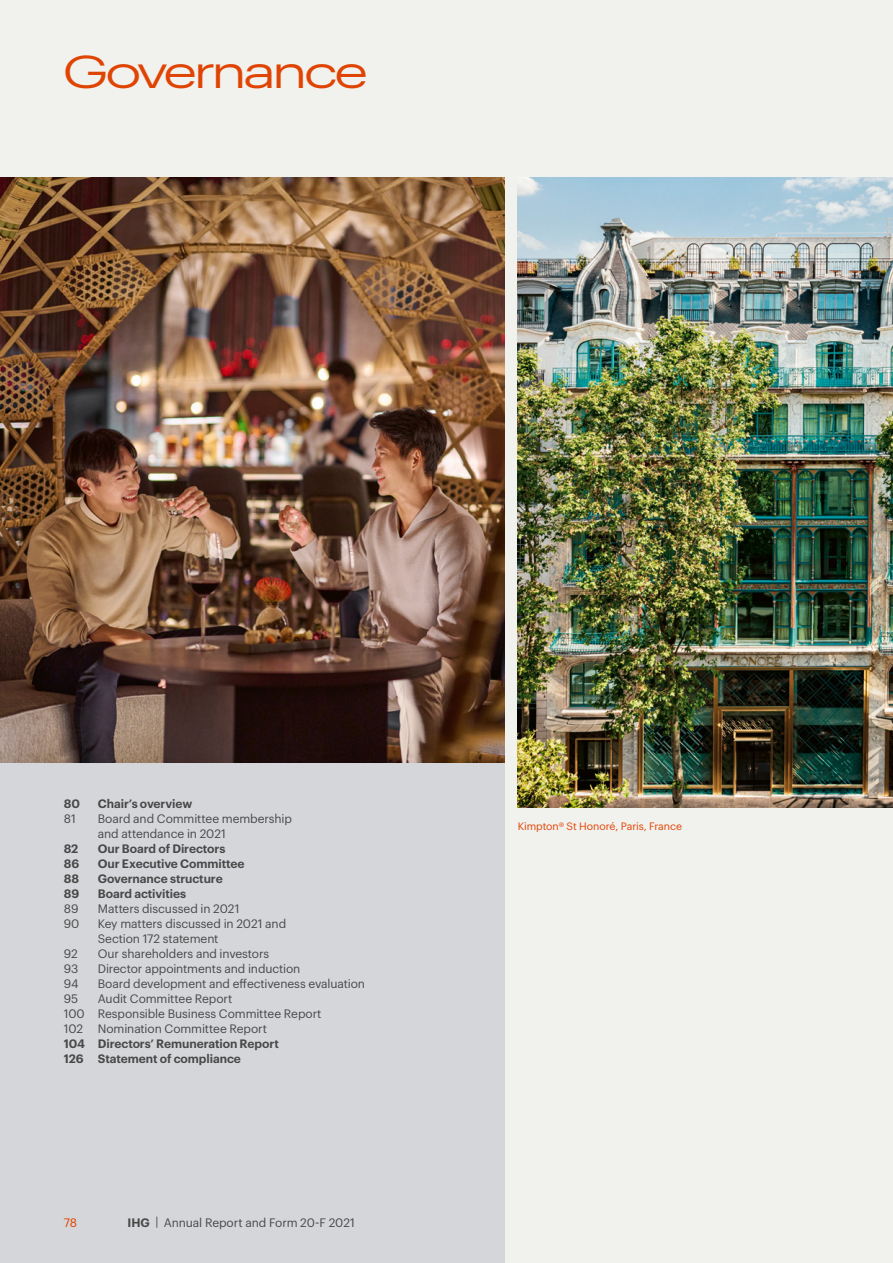
<style>
.page{position:relative;width:893px;height:1263px;background:#f1f1ee}
.page>*{position:absolute;margin:0;border:0;box-sizing:border-box;transform-origin:0 0}
.t1{font:45px "Graphik Wide";letter-spacing:-.035em;color:#e04403}
.t2{font:12px/15px "Graphik";letter-spacing:-.01em;color:#474847}
.t3{font:600 12px/15px "Graphik";letter-spacing:-.005em;color:#474847}
.t4{font:12px "Graphik";color:#e04403}
.t5{font:10.5px "Graphik";letter-spacing:-.005em;color:#e04403}
.s1{font-weight:600}
</style>
<div class="page">
<div style="left:0;top:763px;width:505px;height:500px;background:#d4d6da"></div>
<img style="left:0;top:178px;width:505px;height:585px">
<img style="left:518px;top:178px;width:375px;height:630px">
<h1 class="t1" style="left:64px;top:36px;width:305px">Governance</h1>
<p class="t3" style="left:64px;top:795px;width:18px">80</p>
<p class="t3" style="left:98px;top:795px;width:96px">Chair’s overview</p>
<p class="t2" style="left:64px;top:810px;width:14px">81</p>
<p class="t2" style="left:98px;top:810px;width:196px">Board and Committee membership and attendance in 2021</p>
<p class="t3" style="left:64px;top:840px;width:16px">82</p>
<p class="t3" style="left:98px;top:840px;width:129px">Our Board of Directors</p>
<p class="t3" style="left:64px;top:855px;width:17px">86</p>
<p class="t3" style="left:98px;top:855px;width:148px">Our Executive Committee</p>
<p class="t3" style="left:64px;top:870px;width:17px">88</p>
<p class="t3" style="left:98px;top:870px;width:126px">Governance structure</p>
<p class="t3" style="left:64px;top:885px;width:17px">89</p>
<p class="t3" style="left:98px;top:885px;width:90px">Board activities</p>
<p class="t2" style="left:64px;top:900px;width:16px">89</p>
<p class="t2" style="left:98px;top:900px;width:143px">Matters discussed in 2021</p>
<p class="t2" style="left:64px;top:915px;width:17px">90</p>
<p class="t2" style="left:98px;top:915px;width:190px">Key matters discussed in 2021 and<br>Section 172 statement</p>
<p class="t2" style="left:64px;top:945px;width:16px">92</p>
<p class="t2" style="left:98px;top:945px;width:173px">Our shareholders and investors</p>
<p class="t2" style="left:64px;top:960px;width:16px">93</p>
<p class="t2" style="left:98px;top:960px;width:204px">Director appointments and induction</p>
<p class="t2" style="left:64px;top:975px;width:16px">94</p>
<p class="t2" style="left:98px;top:975px;width:269px">Board development and effectiveness evaluation</p>
<p class="t2" style="left:64px;top:990px;width:16px">95</p>
<p class="t2" style="left:64px;top:990px;width:259px;text-indent:34px">Audit Committee Report<br>100 Responsible Business Committee Report<br>102 Nomination Committee Report</p>
<p class="t3" style="left:64px;top:1035px;width:217px">104 Directors’ Remuneration Report<br>126 Statement of compliance</p>
<p class="t4" style="left:64px;top:1213px;width:15px">78</p>
<p class="t2" style="left:128px;top:1214px;width:229px"><span class="s1">IHG</span> | Annual Report and Form 20-F 2021</p>
<p class="t5" style="left:518px;top:818px;width:166px">Kimpton® St Honoré, Paris, France</p>
</div>
